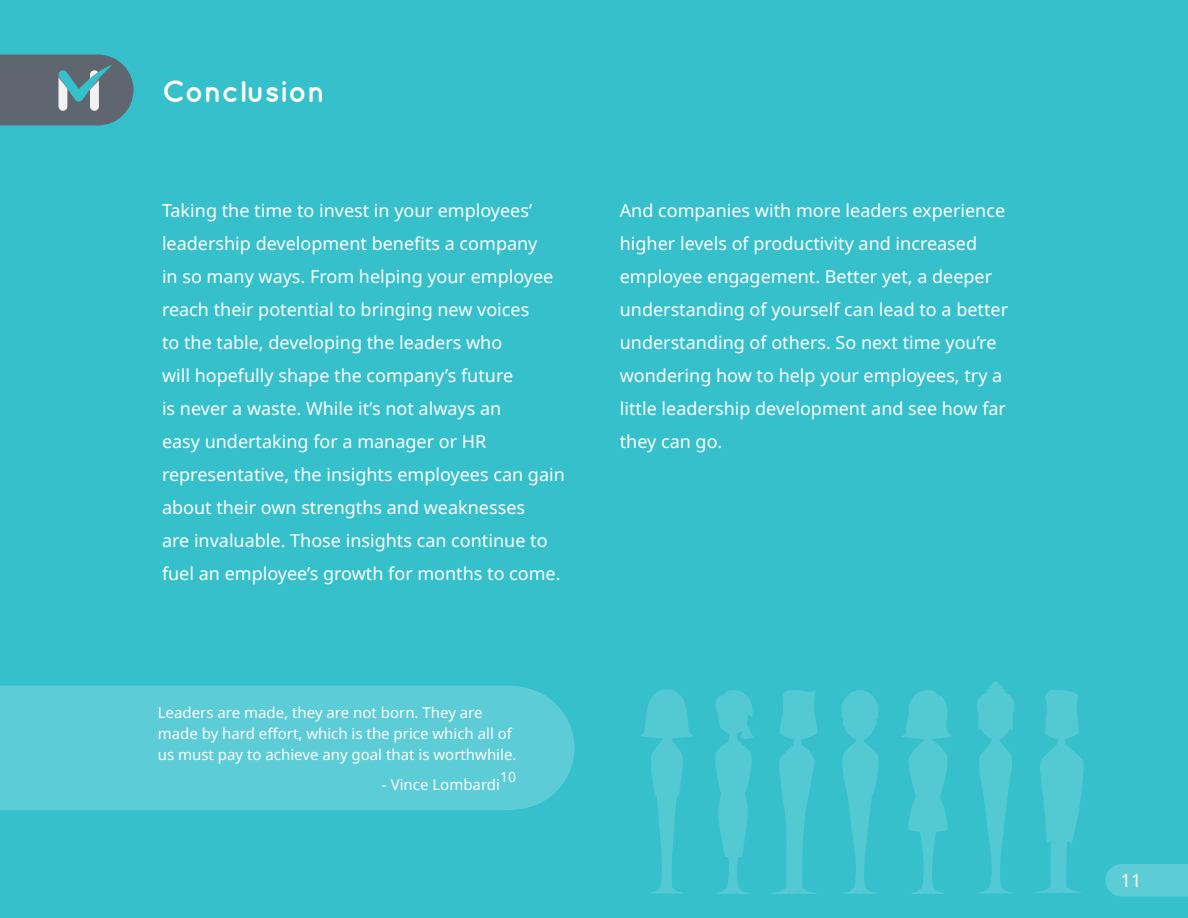
<style>
.page{position:relative;width:1188px;height:918px;background:#35c0cc}
.page>*{position:absolute;margin:0;border:0;box-sizing:border-box;transform-origin:0 0}
.Header_Title_White{font:700 30px "Quicksand";color:#fff}
.t1{font:18px/33px "Noto Sans";color:#fff}
.t2{font:15px/21px "Noto Sans";color:#fff}
.t3{font:13.95px "Noto Sans";color:#fff}
</style>
<div class="page">
<div style="left:0;top:686px;width:574px;height:124px;background:#5cccd6"></div>
<svg style="left:901px;top:690px;width:51px;height:204px"></svg>
<svg style="left:771px;top:690px;width:47px;height:204px"></svg>
<svg style="left:841px;top:690px;width:38px;height:204px"></svg>
<svg style="left:1036px;top:690px;width:48px;height:203px"></svg>
<svg style="left:715px;top:690px;width:38px;height:204px"></svg>
<svg style="left:977px;top:681px;width:38px;height:213px"></svg>
<svg style="left:640px;top:689px;width:53px;height:205px"></svg>
<svg style="left:1105px;top:864px;width:83px;height:33px;background:#59cbd5"></svg>
<svg style="left:0;top:55px;width:134px;height:70px;background:#627781"></svg>
<p class="Header_Title_White" style="left:162px;top:74px;width:165px">Conclusion</p>
<p class="t1" style="left:162px;top:195px;width:404px">Taking the time to invest in your employees’ leadership development benefits a company<br>in so many ways. From helping your employee reach their potential to bringing new voices<br>to the table, developing the leaders who<br>will hopefully shape the company’s future<br>is never a waste. While it’s not always an<br>easy undertaking for a manager or HR representative, the insights employees can gain about their own strengths and weaknesses<br>are invaluable. Those insights can continue to fuel an employee’s growth for months to come.</p>
<p class="t1" style="left:620px;top:195px;width:390px">And companies with more leaders experience higher levels of productivity and increased employee engagement. Better yet, a deeper understanding of yourself can lead to a better understanding of others. So next time you’re wondering how to help your employees, try a little leadership development and see how far they can go.</p>
<p class="t2" style="left:158px;top:703px;width:360px">Leaders are made, they are not born. They are made by hard effort, which is the price which all of us must pay to achieve any goal that is worthwhile.</p>
<p class="t2" style="left:382px;top:774px;width:120px">- Vince Lombardi</p>
<p class="t3" style="left:500px;top:767px;width:18px">10</p>
<p class="t1" style="left:1121px;top:864px;width:22px">11</p>
</div>
